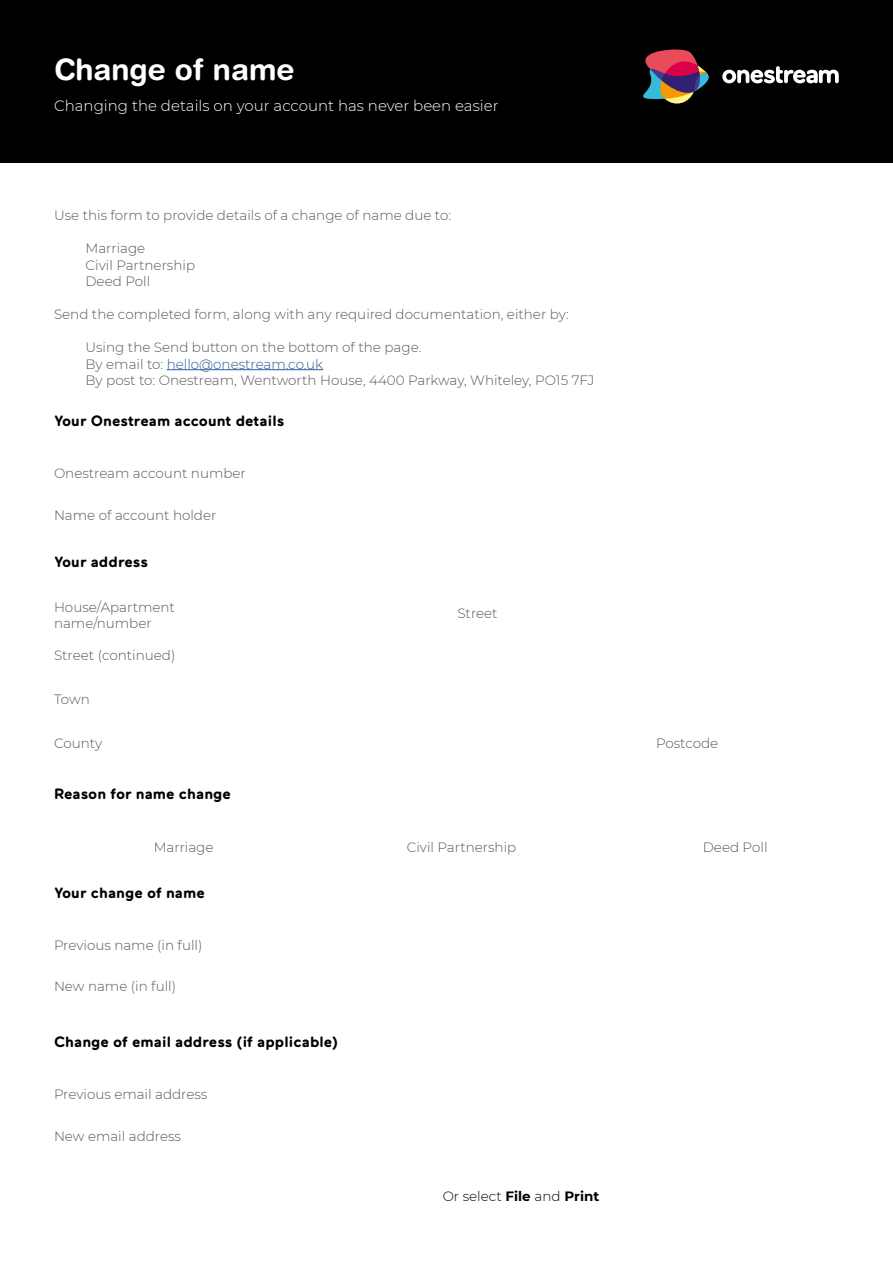
<style>
.page{position:relative;width:893px;height:1263px;background:#fff}
.page>*{position:absolute;margin:0;border:0;box-sizing:border-box;transform-origin:0 0}
.t1{font:700 29.55px "Helvetica Rounded LT Std";color:#fff}
.t2{font:700 15px "Maax Rounded";color:#000}
.t3{font:300 15px "Montserrat";color:#fff}
.t4{font:300 13.5px/16.5px "Montserrat";color:#575756}
.t5{font:300 13.5px "Montserrat";color:#000}
.s1{color:#275b9b}
.s2{font-weight:700}
</style>
<div class="page">
<div style="left:0;top:0;width:893px;height:162px;background:#000"></div>
<hr style="left:167px;top:369px;width:156px;height:1px;background:#275b9b">
<svg style="left:722px;top:66px;width:117px;height:17px"></svg>
<svg style="left:643px;top:49px;width:66px;height:55px"></svg>
<h1 class="t1" style="left:54px;top:51px;width:242px">Change of name</h1>
<p class="t3" style="left:54px;top:96px;width:446px">Changing the details on your account has never been easier</p>
<p class="t4" style="left:54px;top:207px;width:399px">Use this form to provide details of a change of name due to:</p>
<p class="t4" style="left:85px;top:240px;width:111px">Marriage<br>Civil Partnership<br>Deed Poll</p>
<p class="t4" style="left:54px;top:306px;width:516px">Send the completed form, along with any required documentation, either by:</p>
<p class="t4" style="left:85px;top:339px;width:510px">Using the Send button on the bottom of the page.<br>By email to: <span class="s1">hello@onestream.co.uk<br></span>By post to: Onestream, Wentworth House, 4400 Parkway, Whiteley, PO15 7FJ</p>
<p class="t2" style="left:54px;top:412px;width:232px">Your Onestream account details</p>
<p class="t4" style="left:54px;top:465px;width:193px">Onestream account number</p>
<p class="t4" style="left:54px;top:506px;width:164px">Name of account holder</p>
<p class="t2" style="left:54px;top:553px;width:95px">Your address</p>
<p class="t4" style="left:54px;top:598px;width:122px">House/Apartment name/number</p>
<p class="t4" style="left:457px;top:605px;width:42px">Street</p>
<p class="t4" style="left:54px;top:647px;width:123px">Street (continued)</p>
<p class="t4" style="left:54px;top:691px;width:37px">Town</p>
<p class="t4" style="left:54px;top:734px;width:50px">County</p>
<p class="t4" style="left:656px;top:734px;width:64px">Postcode</p>
<p class="t2" style="left:54px;top:785px;width:179px">Reason for name change</p>
<p class="t4" style="left:154px;top:839px;width:61px">Marriage</p>
<p class="t4" style="left:407px;top:839px;width:111px">Civil Partnership</p>
<p class="t4" style="left:703px;top:839px;width:66px">Deed Poll</p>
<p class="t2" style="left:54px;top:884px;width:152px">Your change of name</p>
<p class="t4" style="left:54px;top:936px;width:150px">Previous name (in full)</p>
<p class="t4" style="left:54px;top:978px;width:124px">New name (in full)</p>
<p class="t2" style="left:54px;top:1033px;width:286px">Change of email address (if applicable)</p>
<p class="t4" style="left:54px;top:1086px;width:155px">Previous email address</p>
<p class="t4" style="left:54px;top:1127px;width:129px">New email address</p>
<p class="t5" style="left:443px;top:1187px;width:158px">Or select <span class="s2">File</span> and <span class="s2">Print</span></p>
</div>
